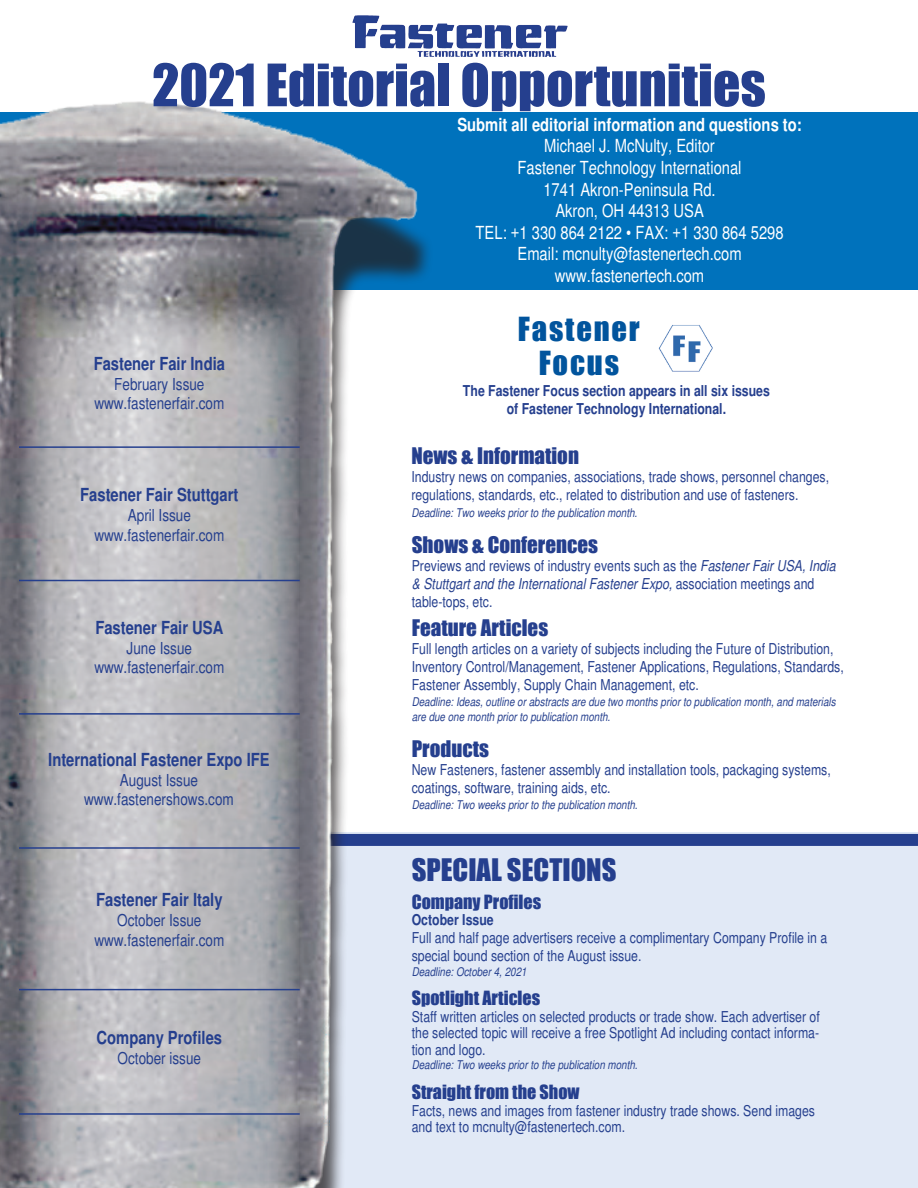
<style>
.page{position:relative;width:918px;height:1188px;background:#fff}
.page>*{position:absolute;margin:0;border:0;box-sizing:border-box;transform-origin:0 0}
.t1{font:54px "Impact";color:#253f8e}
.t2{font:30.45px/33.8px "Impact";letter-spacing:.06em;color:#01549d;text-align:center}
.t3{font:28.5px "Impact";color:#253f8e}
.t4{font:21px "Impact";color:#253f8e}
.t5{font:condensed 18px "Helvetica";color:#fff}
.t6{font:700 condensed 18px "Helvetica";color:#253f8e}
.t7{font:18px "Impact";color:#253f8e}
.t8{font:700 condensed 18px "Helvetica";color:#fff}
.t9{font:condensed 16.5px "Helvetica";color:#253f8e}
.t10{font:condensed 15px/18px "Helvetica";color:#253f8e}
.t11{font:700 condensed 15px/18px "Helvetica";color:#253f8e;text-align:center}
.t12{font:italic condensed 12px/14.4px "Helvetica";color:#253f8e}
.s1{font-style:italic}
</style>
<div class="page">
<img style="left:352px;top:15px;width:86px;height:33px">
<div style="left:0;top:832px;width:918px;height:356px;background:#e1e9f6"></div>
<div style="left:0;top:834px;width:918px;height:12px;background:#253f8e"></div>
<div style="left:0;top:113px;width:918px;height:177px;background:#0072bc"></div>
<img style="left:0;top:101px;width:452px;height:1087px">
<svg style="left:20px;top:303px;width:279px;height:885px;background:#b1b1b5"></svg>
<hr style="left:19px;top:713px;width:281px;height:2px;background:#253f8e">
<hr style="left:19px;top:580px;width:281px;height:1px;background:#253f8e">
<hr style="left:19px;top:847px;width:281px;height:2px;background:#253f8e">
<hr style="left:19px;top:989px;width:281px;height:1px;background:#253f8e">
<img style="left:659px;top:325px;width:53px;height:47px">
<hr style="left:19px;top:1113px;width:281px;height:2px;background:#253f8e">
<hr style="left:19px;top:446px;width:281px;height:2px;background:#253f8e">
<p class="t1" style="left:152px;top:43px;width:615px">2021 Editorial Opportunities</p>
<p class="t6" style="left:94px;top:353px;width:133px">Fastener Fair India</p>
<p class="t9" style="left:114px;top:374px;width:92px">February Issue</p>
<p class="t9" style="left:94px;top:394px;width:132px">www.fastenerfair.com</p>
<p class="t6" style="left:80px;top:484px;width:160px">Fastener Fair Stuttgart</p>
<p class="t9" style="left:128px;top:505px;width:65px">April Issue</p>
<p class="t9" style="left:94px;top:525px;width:132px">www.fastenerfair.com</p>
<p class="t6" style="left:95px;top:617px;width:129px">Fastener Fair USA</p>
<p class="t9" style="left:127px;top:638px;width:67px">June Issue</p>
<p class="t9" style="left:94px;top:658px;width:132px">www.fastenerfair.com</p>
<p class="t6" style="left:48px;top:749px;width:223px">International Fastener Expo IFE</p>
<p class="t9" style="left:120px;top:770px;width:80px">August Issue</p>
<p class="t9" style="left:84px;top:790px;width:151px">www.fastenershows.com</p>
<p class="t6" style="left:96px;top:889px;width:128px">Fastener Fair Italy</p>
<p class="t9" style="left:117px;top:910px;width:86px">October Issue</p>
<p class="t9" style="left:94px;top:930px;width:132px">www.fastenerfair.com</p>
<p class="t6" style="left:97px;top:1027px;width:127px">Company Profiles</p>
<p class="t9" style="left:118px;top:1049px;width:85px">October issue</p>
<p class="t8" style="left:457px;top:114px;width:346px">Submit all editorial information and questions to:</p>
<p class="t5" style="left:544px;top:135px;width:172px">Michael J. McNulty, Editor</p>
<p class="t5" style="left:518px;top:157px;width:225px">Fastener Technology International</p>
<p class="t5" style="left:543px;top:179px;width:174px">1741 Akron-Peninsula Rd.</p>
<p class="t5" style="left:555px;top:200px;width:150px">Akron, OH 44313 USA</p>
<p class="t5" style="left:476px;top:222px;width:310px">TEL: +1 330 864 2122 • FAX: +1 330 864 5298</p>
<p class="t5" style="left:518px;top:243px;width:226px">Email: mcnulty@fastenertech.com</p>
<p class="t5" style="left:555px;top:265px;width:151px">www.fastenertech.com</p>
<p class="t2" style="left:518px;top:312px;width:123px">Fastener<br>Focus</p>
<p class="t11" style="left:463px;top:382px;width:308px">The Fastener Focus section appears in all six issues of Fastener Technology International.</p>
<p class="t4" style="left:411px;top:440px;width:169px">News &amp; Information</p>
<p class="t10" style="left:411px;top:468px;width:419px">Industry news on companies, associations, trade shows, personnel changes, regulations, standards, etc., related to distribution and use of fasteners.</p>
<p class="t12" style="left:411px;top:505px;width:227px">Deadline: Two weeks prior to the publication month.</p>
<p class="t4" style="left:412px;top:528px;width:188px">Shows &amp; Conferences</p>
<p class="t10" style="left:412px;top:556px;width:425px">Previews and reviews of industry events such as the <span class="s1">Fastener Fair USA, India &amp; Stuttgart and the International Fastener Expo,</span> association meetings and table-tops, etc.</p>
<p class="t4" style="left:412px;top:611px;width:138px">Feature Articles</p>
<p class="t10" style="left:412px;top:639px;width:434px">Full length articles on a variety of subjects including the Future of Distribution,<br>Inventory Control/Management, Fastener Applications, Regulations, Standards,<br>Fastener Assembly, Supply Chain Management, etc.</p>
<p class="t12" style="left:412px;top:695px;width:425px">Deadline: Ideas, outline or abstracts are due two months prior to publication month, and materials are due one month prior to publication month.</p>
<p class="t4" style="left:412px;top:732px;width:79px">Products</p>
<p class="t10" style="left:412px;top:760px;width:421px">New Fasteners, fastener assembly and installation tools, packaging systems, coatings, software, training aids, etc.</p>
<p class="t12" style="left:412px;top:798px;width:227px">Deadline: Two weeks prior to the publication month.</p>
<p class="t3" style="left:412px;top:847px;width:206px">SPECIAL SECTIONS</p>
<p class="t7" style="left:412px;top:888px;width:131px">Company Profiles</p>
<p class="t11" style="left:412px;top:911px;width:84px">October Issue</p>
<p class="t10" style="left:412px;top:929px;width:417px">Full and half page advertisers receive a complimentary Company Profile in a special bound section of the August issue.</p>
<p class="t12" style="left:412px;top:964px;width:116px">Deadline: October 4, 2021</p>
<p class="t7" style="left:412px;top:984px;width:130px">Spotlight Articles</p>
<p class="t10" style="left:412px;top:1008px;width:410px;line-height:16.5px;text-align:justify">Staff written articles on selected products or trade show. Each advertiser of the selected topic will receive a free Spotlight Ad including contact informa&shy;tion and logo.</p>
<p class="t12" style="left:412px;top:1058px;width:227px">Deadline: Two weeks prior to the publication month.</p>
<p class="t7" style="left:412px;top:1078px;width:169px">Straight from the Show</p>
<p class="t10" style="left:412px;top:1102px;width:405px;line-height:16.5px">Facts, news and images from fastener industry trade shows. Send images and text to mcnulty@fastenertech.com.</p>
</div>
